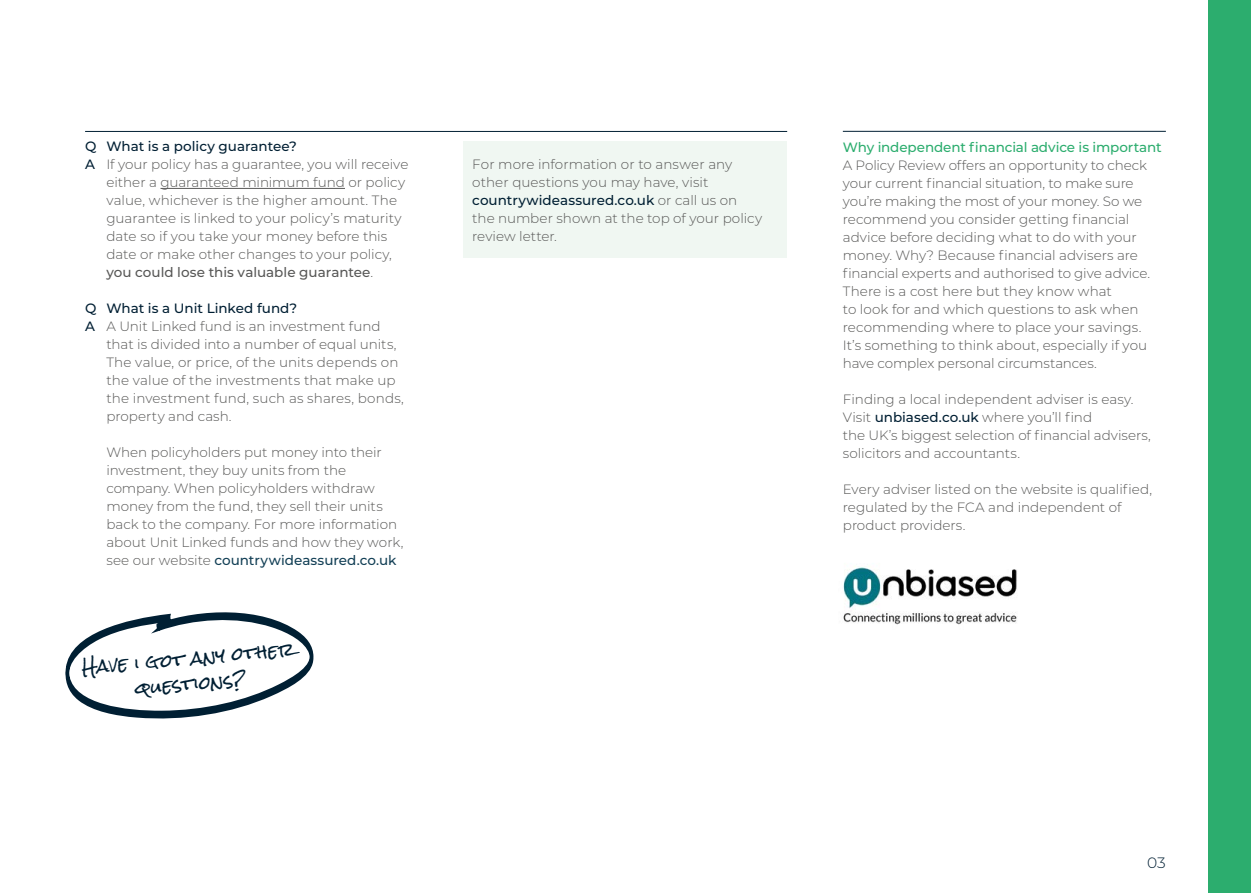
<style>
.page{position:relative;width:1251px;height:893px;background:#fff}
.page>*{position:absolute;margin:0;border:0;box-sizing:border-box;transform-origin:0 0}
.t1{font:16.95px/25.5px "Rock Salt";color:#001f33;text-align:center}
.t2{font:300 15px "Montserrat";color:#001f33}
.t3{font:300 13.5px/18px "Montserrat";color:#575756}
.t4{font:500 13.5px "Montserrat";color:#001f33}
.t5{font:500 13.5px "Montserrat";letter-spacing:-.01em;color:#2cad6e}
.t6{font:500 13.5px "Montserrat";color:#575756}
.s1{font-weight:500;color:#001f33}
.s2{font-weight:300}
.s3{font-weight:500;color:#123f55}
</style>
<div class="page">
<svg style="left:65px;top:612px;width:249px;height:107px"></svg>
<div style="left:1208px;top:0;width:42px;height:893px;background:#2cad6e"></div>
<hr style="left:842px;top:131px;width:323px;height:1px;background:#001f33">
<hr style="left:160px;top:188px;width:185px;height:1px;background:#575756">
<div style="left:463px;top:142px;width:324px;height:116px;background:#f0f7f2"></div>
<img style="left:843px;top:567px;width:174px;height:58px">
<hr style="left:85px;top:131px;width:702px;height:1px;background:#001f33">
<p class="t4" style="left:85px;top:137px;width:213px">Q What is a policy guarantee?</p>
<p class="t3" style="left:85px;top:155px;width:325px"><span class="s1">A</span> If your policy has a guarantee, you will receive</p>
<p class="t3" style="left:106px;top:173px;width:300px">either a guaranteed minimum fund or policy</p>
<p class="t3" style="left:106px;top:191px;width:292px">value, whichever is the higher amount. The</p>
<p class="t3" style="left:106px;top:209px;width:297px">guarantee is linked to your policy’s maturity</p>
<p class="t3" style="left:106px;top:227px;width:282px">date so if you take your money before this</p>
<p class="t3" style="left:106px;top:245px;width:287px">date or make other changes to your policy,</p>
<p class="t6" style="left:106px;top:263px;width:268px">you could lose this valuable guarantee<span class="s2">.</span></p>
<p class="t4" style="left:85px;top:299px;width:214px">Q What is a Unit Linked fund?</p>
<p class="t3" style="left:85px;top:317px;width:297px"><span class="s1">A</span> A Unit Linked fund is an investment fund</p>
<p class="t3" style="left:106px;top:335px;width:291px">that is divided into a number of equal units,</p>
<p class="t3" style="left:106px;top:353px;width:293px">The value, or price, of the units depends on</p>
<p class="t3" style="left:106px;top:371px;width:291px">the value of the investments that make up</p>
<p class="t3" style="left:106px;top:389px;width:299px">the investment fund, such as shares, bonds,</p>
<p class="t3" style="left:106px;top:407px;width:127px">property and cash.</p>
<p class="t3" style="left:106px;top:443px;width:298px">When policyholders put money into their investment, they buy units from the company. When policyholders withdraw money from the fund, they sell their units back to the company. For more information about Unit Linked funds and how they work, see our website <span class="s3">countrywideassured.co.uk</span></p>
<p class="t1" style="left:81px;top:656px;width:215px;rotate:-5deg">Have i got any other questions?</p>
<p class="t3" style="left:472px;top:154px;width:291px">For more information or to answer any other questions you may have, visit <span class="s1">countrywideassured.co.uk</span> or call us on the number shown at the top of your policy review letter.</p>
<p class="t5" style="left:842px;top:138px;width:320px">Why independent financial advice is important</p>
<p class="t3" style="left:842px;top:156px;width:309px">A Policy Review offers an opportunity to check your current financial situation, to make sure you’re making the most of your money. So we recommend you consider getting financial advice before deciding what to do with your money. Why? Because financial advisers are financial experts and authorised to give advice.<br>There is a cost here but they know what<br>to look for and which questions to ask when recommending where to place your savings.<br>It’s something to think about, especially if you have complex personal circumstances.</p>
<p class="t3" style="left:842px;top:390px;width:309px">Finding a local independent adviser is easy.<br>Visit <span class="s1">unbiased.co.uk</span> where you’ll find<br>the UK’s biggest selection of financial advisers, solicitors and accountants.</p>
<p class="t3" style="left:842px;top:480px;width:311px">Every adviser listed on the website is qualified, regulated by the FCA and independent of product providers.</p>
<p class="t2" style="left:1146px;top:853px;width:20px">03</p>
</div>
